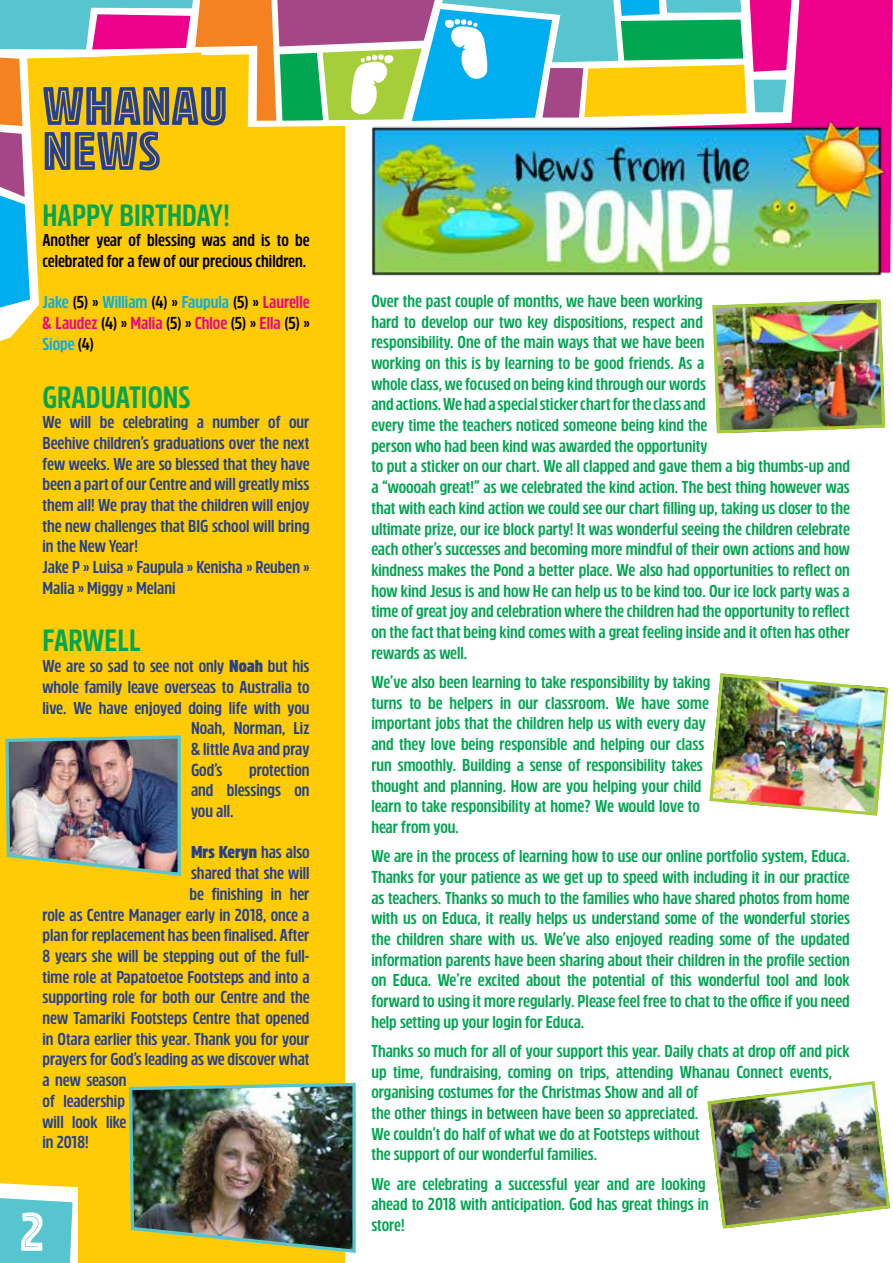
<style>
.page{position:relative;width:893px;height:1263px;background:#fff}
.page>*{position:absolute;margin:0;border:0;box-sizing:border-box;transform-origin:0 0}
.t1{font:54px/45px "Rockeby Cd In Two";color:#25408f}
.t2{font:700 30.75px "Rockeby Cd";color:#00a651}
.t3{font:700 17.25px/20.7px "Rockeby Cd";color:#00a651}
.t4{font:700 17.25px/20.7px "Rockeby Cd";color:#25408f}
.t5{font:700 17.25px/20.7px "Rockeby Cd";color:#000}
.t6{font:900 17.25px "Rockeby Cd";color:#25408f}
.s1{color:#00aeef}
.s2{color:#ec008c}
.s3{font-weight:900}
.s4{font-weight:700}
</style>
<div class="page">
<svg style="left:791px;top:0;width:102px;height:273px;background:#ed0f92"></svg>
<svg style="left:0;top:0;width:791px;height:120px"></svg>
<div style="left:0;top:52px;width:345px;height:1211px;background:#ffcb05"></div>
<img style="left:371px;top:118px;width:519px;height:158px">
<img style="left:127px;top:1081px;width:229px;height:174px">
<img style="left:4px;top:734px;width:178px;height:144px">
<img style="left:712px;top:299px;width:174px;height:135px">
<img style="left:707px;top:1081px;width:183px;height:148px">
<img style="left:709px;top:673px;width:180px;height:143px">
<h1 class="t1" style="left:43px;top:90px;width:187px">WHANAU<br>NEWS</h1>
<h2 class="t2" style="left:43px;top:197px;width:189px">HAPPY BIRTHDAY!</h2>
<p class="t5" style="left:43px;top:232px;width:269px">Another year of blessing was and is to be celebrated for a few of our precious children.</p>
<p class="t5" style="left:43px;top:294px;width:269px;text-align:justify"><span class="s1">Jake</span> (5) » <span class="s1">William</span> (4) » <span class="s1">Faupula</span> (5) » <span class="s2">Laurelle &amp; Laudez</span> (4) » <span class="s2">Malia</span> (5) » <span class="s2">Chloe</span> (5) » <span class="s2">Ella</span> (5) » <span class="s1">Siope</span> (4)</p>
<h2 class="t2" style="left:43px;top:379px;width:150px">GRADUATIONS</h2>
<p class="t4" style="left:43px;top:414px;width:269px">We will be celebrating a number of our Beehive children’s graduations over the next few weeks. We are so blessed that they have been a part of our Centre and will greatly miss them all! We pray that the children will enjoy the new challenges that BIG school will bring in the New Year!<br>Jake P » Luisa » Faupula » Kenisha » Reuben » Malia » Miggy » Melani</p>
<h2 class="t2" style="left:43px;top:623px;width:100px">FARWELL</h2>
<p class="t4" style="left:43px;top:657px;width:268px">We are so sad to see not only <span class="s3">Noah</span> but his</p>
<p class="t4" style="left:43px;top:678px;width:269px">whole family leave overseas to Australia to</p>
<p class="t4" style="left:43px;top:699px;width:268px">live. We have enjoyed doing life with you</p>
<p class="t4" style="left:191px;top:720px;width:120px">Noah, Norman, Liz</p>
<p class="t4" style="left:191px;top:740px;width:120px">&amp; little Ava and pray</p>
<p class="t4" style="left:191px;top:761px;width:33px">God’s</p>
<p class="t4" style="left:191px;top:761px;width:120px;text-align:justify;text-indent:58px">protection and blessings on you all.</p>
<p class="t6" style="left:191px;top:842px;width:120px">Mrs Keryn <span class="s4">has also</span></p>
<p class="t4" style="left:191px;top:864px;width:120px">shared that she will</p>
<p class="t4" style="left:190px;top:885px;width:121px">be finishing in her</p>
<p class="t4" style="left:43px;top:906px;width:269px">role as Centre Manager early in 2018, once a</p>
<p class="t4" style="left:43px;top:927px;width:268px">plan for replacement has been finalised. After</p>
<p class="t4" style="left:43px;top:947px;width:269px">8 years she will be stepping out of the full-</p>
<p class="t4" style="left:43px;top:968px;width:269px">time role at Papatoetoe Footsteps and into a</p>
<p class="t4" style="left:43px;top:989px;width:268px">supporting role for both our Centre and the</p>
<p class="t4" style="left:43px;top:1009px;width:269px">new Tamariki Footsteps Centre that opened</p>
<p class="t4" style="left:43px;top:1030px;width:269px">in Otara earlier this year. Thank you for your</p>
<p class="t4" style="left:43px;top:1051px;width:269px">prayers for God’s leading as we discover what</p>
<p class="t4" style="left:43px;top:1071px;width:85px">a new season</p>
<p class="t4" style="left:43px;top:1092px;width:84px">of leadership</p>
<p class="t4" style="left:43px;top:1113px;width:85px">will look like</p>
<p class="t4" style="left:43px;top:1134px;width:48px">in 2018!</p>
<p class="t3" style="left:371px;top:292px;width:480px">Over the past couple of months, we have been working<br>hard to develop our two key dispositions, respect and<br>responsibility. One of the main ways that we have been<br>working on this is by learning to be good friends. As a<br>whole class, we focused on being kind through our words<br>and actions. We had a special sticker chart for the class and<br>every time the teachers noticed someone being kind the<br>person who had been kind was awarded the opportunity<br>to put a sticker on our chart. We all clapped and gave them a big thumbs-up and a “woooah great!” as we celebrated the kind action. The best thing however was that with each kind action we could see our chart filling up, taking us closer to the ultimate prize, our ice block party! It was wonderful seeing the children celebrate each other’s successes and becoming more mindful of their own actions and how kindness makes the Pond a better place. We also had opportunities to reflect on how kind Jesus is and how He can help us to be kind too. Our ice lock party was a time of great joy and celebration where the children had the opportunity to reflect on the fact that being kind comes with a great feeling inside and it often has other rewards as well.</p>
<p class="t3" style="left:371px;top:673px;width:340px">We’ve also been learning to take responsibility by taking turns to be helpers in our classroom. We have some important jobs that the children help us with every day and they love being responsible and helping our class run smoothly. Building a sense of responsibility takes thought and planning. How are you helping your child learn to take responsibility at home? We would love to hear from you.</p>
<p class="t3" style="left:371px;top:847px;width:480px;text-align:justify">We are in the process of learning how to use our online portfolio system, Educa.<br>Thanks for your patience as we get up to speed with including it in our practice as teachers. Thanks so much to the families who have shared photos from home with us on Educa, it really helps us understand some of the wonderful stories the children share with us. We’ve also enjoyed reading some of the updated information parents have been sharing about their children in the profile section on Educa. We’re excited about the potential of this wonderful tool and look forward to using it more regularly. Please feel free to chat to the office if you need help setting up your login for Educa.</p>
<p class="t3" style="left:371px;top:1042px;width:480px">Thanks so much for all of your support this year. Daily chats at drop off and pick up time, fundraising, coming on trips, attending Whanau Connect events, organising costumes for the Christmas Show and all of<br>the other things in between have been so appreciated.<br>We couldn’t do half of what we do at Footsteps without<br>the support of our wonderful families.</p>
<p class="t3" style="left:371px;top:1175px;width:339px">We are celebrating a successful year and are looking ahead to 2018 with anticipation. God has great things in store!</p>
</div>
